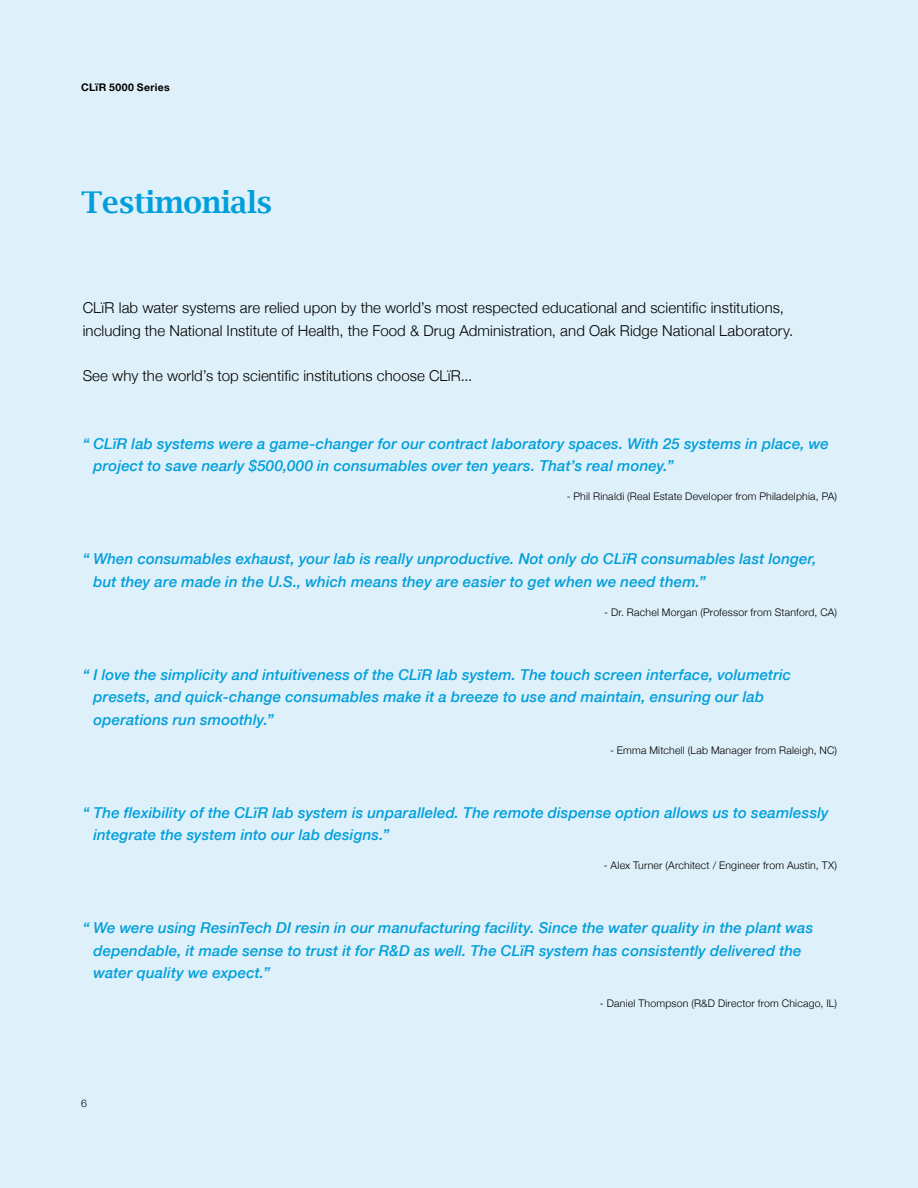
<style>
.page{position:relative;width:918px;height:1188px;background:#def0f9}
.page>*{position:absolute;margin:0;border:0;box-sizing:border-box;transform-origin:0 0}
.t1{font:600 30px "Lucida Bright";letter-spacing:-.01em;color:#009fdb}
.t2{font:italic 500 15px/22.5px "Helvetica Neue";letter-spacing:.01em;color:#009fdb}
.t3{font:300 15px/22.5px "Helvetica Neue";letter-spacing:.005em;color:#000}
.t4{font:300 10.5px "Helvetica Neue";letter-spacing:.02em;color:#000}
.t5{font:700 10.5px "Helvetica Neue";letter-spacing:.03em;color:#000}
</style>
<div class="page">
<p class="t5" style="left:81px;top:79px;width:90px">CLïR 5000 Series</p>
<h1 class="t1" style="left:81px;top:185px;width:193px">Testimonials</h1>
<p class="t3" style="left:83px;top:295px;width:712px">CLïR lab water systems are relied upon by the world’s most respected educational and scientific institutions, including the National Institute of Health, the Food &amp; Drug Administration, and Oak Ridge National Laboratory.</p>
<p class="t3" style="left:83px;top:363px;width:391px">See why the world’s top scientific institutions choose CLïR...</p>
<p class="t2" style="left:94px;top:431px;width:737px;text-indent:-11px">“ CLïR lab systems were a game-changer for our contract laboratory spaces. With 25 systems in place, we project to save nearly $500,000 in consumables over ten years. That’s real money.”</p>
<p class="t4" style="left:567px;top:488px;width:272px">- Phil Rinaldi (Real Estate Developer from Philadelphia, PA)</p>
<p class="t2" style="left:94px;top:547px;width:725px;text-indent:-11px">“ When consumables exhaust, your lab is really unproductive. Not only do CLïR consumables last longer, but they are made in the U.S., which means they are easier to get when we need them.”</p>
<p class="t4" style="left:604px;top:604px;width:234px">- Dr. Rachel Morgan (Professor from Stanford, CA)</p>
<p class="t2" style="left:94px;top:662px;width:699px;text-indent:-11px">“ I love the simplicity and intuitiveness of the CLïR lab system. The touch screen interface, volumetric presets, and quick-change consumables make it a breeze to use and maintain, ensuring our lab operations run smoothly.”</p>
<p class="t4" style="left:610px;top:742px;width:229px">- Emma Mitchell (Lab Manager from Raleigh, NC)</p>
<p class="t2" style="left:94px;top:800px;width:737px;text-indent:-11px">“ The flexibility of the CLïR lab system is unparalleled. The remote dispense option allows us to seamlessly integrate the system into our lab designs.”</p>
<p class="t4" style="left:604px;top:857px;width:235px">- Alex Turner (Architect / Engineer from Austin, TX)</p>
<p class="t2" style="left:94px;top:916px;width:721px;text-indent:-11px">“ We were using ResinTech DI resin in our manufacturing facility. Since the water quality in the plant was dependable, it made sense to trust it for R&amp;D as well. The CLïR system has consistently delivered the water quality we expect.”</p>
<p class="t4" style="left:600px;top:995px;width:239px">- Daniel Thompson (R&amp;D Director from Chicago, IL)</p>
<p class="t4" style="left:81px;top:1095px;width:7px">6</p>
</div>
